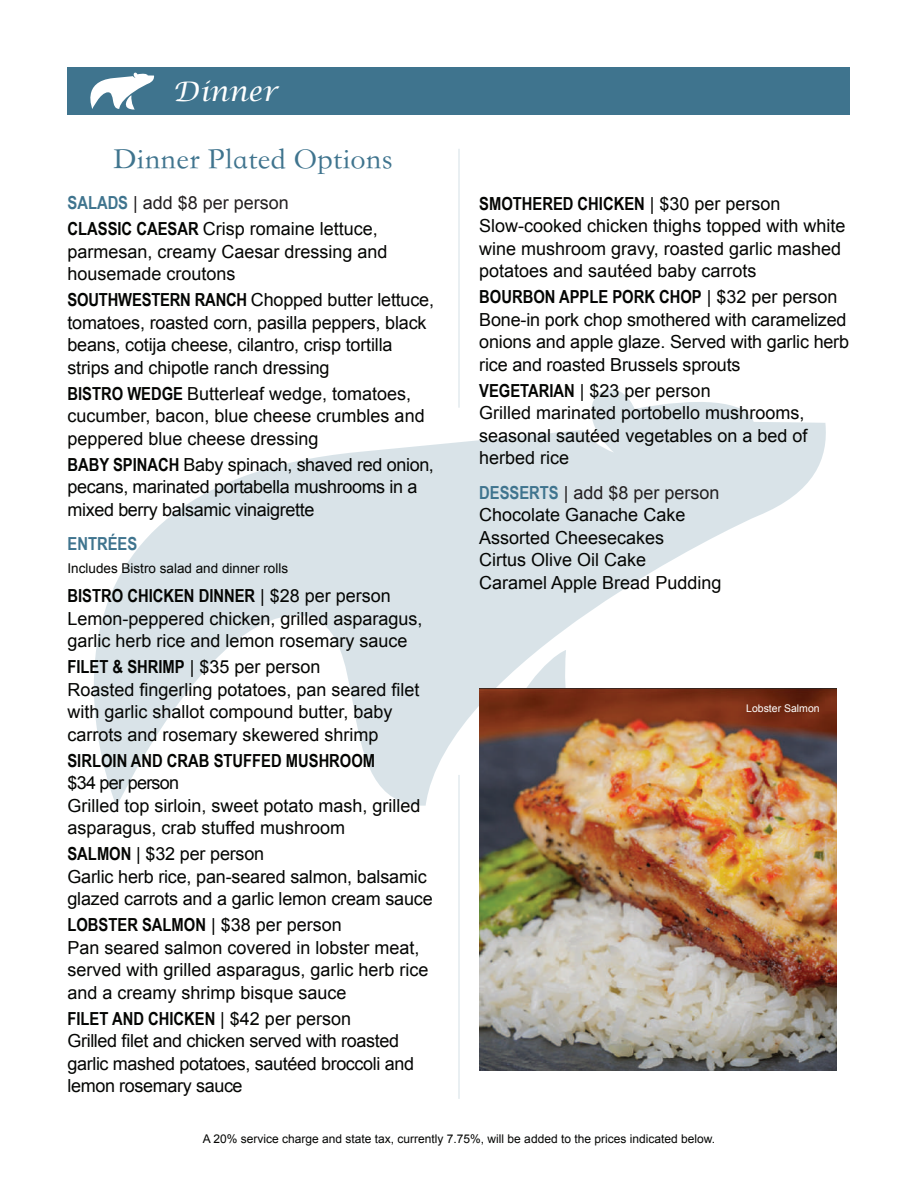
<style>
.page{position:relative;width:918px;height:1188px;background:#fff}
.page>*{position:absolute;margin:0;border:0;box-sizing:border-box;transform-origin:0 0}
.t1{font:30px "ST Songti TC Regular";color:#3f748e}
.t2{font:italic 27px "Lucida Calligraphy";color:#fff}
.t3{font:18px/22.5px "Arial";color:#040503}
.t4{font:18px/22.5px "Arial";letter-spacing:-.02em;color:#040503}
.t5{font:700 18px "Arial Narrow";color:#040503}
.t6{font:700 18px "Arial Narrow";color:#3f748e}
.t7{font:13.5px "Arial";color:#040503}
.t8{font:12px "Arial";color:#040503}
.t9{font:10.5px "Arial";color:#fff}
.s1{font-family:"Arial Narrow";font-weight:700;color:#3f748e}
.s2{color:#231f20}
.s3{font-family:"Arial Narrow";font-weight:700}
.s4{font-family:"Arial";font-weight:400}
</style>
<div class="page">
<svg style="left:94px;top:389px;width:735px;height:418px;fill:#d9e3e8"></svg>
<svg style="left:425px;top:650px;width:179px;height:157px"></svg>
<hr style="left:458px;top:149px;width:2px;height:259px;background:#3f748e">
<hr style="left:458px;top:775px;width:2px;height:324px;background:#3f748e">
<img style="left:479px;top:689px;width:358px;height:382px">
<div style="left:68px;top:68px;width:782px;height:47px;background:#3f748e"></div>
<svg style="left:90px;top:72px;width:64px;height:38px"></svg>
<h2 class="t2" style="left:173px;top:75px;width:106px">Dinner</h2>
<h1 class="t1" style="left:113px;top:142px;width:281px">Dinner Plated Options</h1>
<p class="t3" style="left:68px;top:190px;width:312px;line-height:26px"><span class="s1">SALADS</span> <span class="s2">| add $8 per person<br></span><span class="s3">CLASSIC CAESAR</span> Crisp romaine lettuce,</p>
<p class="t3" style="left:68px;top:241px;width:322px">parmesan, creamy Caesar dressing and housemade croutons</p>
<p class="t3" style="left:68px;top:289px;width:368px"><span class="s3">SOUTHWESTERN RANCH</span> Chopped butter lettuce, tomatoes, roasted corn, pasilla peppers, black beans, cotija cheese, cilantro, crisp tortilla strips and chipotle ranch dressing</p>
<p class="t3" style="left:68px;top:383px;width:359px"><span class="s3">BISTRO WEDGE</span> Butterleaf wedge, tomatoes, cucumber, bacon, blue cheese crumbles and peppered blue cheese dressing</p>
<p class="t4" style="left:68px;top:454px;width:368px"><span class="s3">BABY SPINACH</span> Baby spinach, shaved red onion, pecans, marinated portabella mushrooms in a mixed berry balsamic vinaigrette</p>
<p class="t6" style="left:68px;top:530px;width:71px">ENTRÉES</p>
<p class="t7" style="left:68px;top:559px;width:222px">Includes Bistro salad and dinner rolls</p>
<p class="t5" style="left:68px;top:582px;width:325px">BISTRO CHICKEN DINNER <span class="s4">| $28 per person</span></p>
<p class="t3" style="left:68px;top:607px;width:357px">Lemon-peppered chicken, grilled asparagus, garlic herb rice and lemon rosemary sauce</p>
<p class="t3" style="left:67px;top:656px;width:354px"><span class="s3">FILET &amp; SHRIMP</span> | $35 per person<br>Roasted fingerling potatoes, pan seared filet with garlic shallot compound butter, baby carrots and rosemary skewered shrimp</p>
<p class="t5" style="left:67px;top:747px;width:309px">SIRLOIN AND CRAB STUFFED MUSHROOM</p>
<p class="t3" style="left:67px;top:772px;width:355px">$34 per person<br>Grilled top sirloin, sweet potato mash, grilled asparagus, crab stuffed mushroom</p>
<p class="t3" style="left:67px;top:843px;width:367px"><span class="s3">SALMON</span> | $32 per person<br>Garlic herb rice, pan-seared salmon, balsamic glazed carrots and a garlic lemon cream sauce</p>
<p class="t5" style="left:67px;top:911px;width:276px">LOBSTER SALMON <span class="s4">| $38 per person</span></p>
<p class="t3" style="left:67px;top:936px;width:363px">Pan seared salmon covered in lobster meat, served with grilled asparagus, garlic herb rice and a creamy shrimp bisque sauce</p>
<p class="t5" style="left:67px;top:1005px;width:285px">FILET AND CHICKEN <span class="s4">| $42 per person</span></p>
<p class="t4" style="left:67px;top:1030px;width:348px">Grilled filet and chicken served with roasted garlic mashed potatoes, sautéed broccoli and lemon rosemary sauce</p>
<p class="t5" style="left:479px;top:190px;width:303px">SMOTHERED CHICKEN <span class="s4">| $30 per person</span></p>
<p class="t3" style="left:479px;top:215px;width:368px">Slow-cooked chicken thighs topped with white wine mushroom gravy, roasted garlic mashed potatoes and sautéed baby carrots</p>
<p class="t5" style="left:479px;top:283px;width:360px">BOURBON APPLE PORK CHOP <span class="s4">| $32 per person</span></p>
<p class="t3" style="left:479px;top:308px;width:371px">Bone-in pork chop smothered with caramelized onions and apple glaze. Served with garlic herb rice and roasted Brussels sprouts</p>
<p class="t3" style="left:479px;top:379px;width:330px"><span class="s3">VEGETARIAN</span> | $23 per person<br>Grilled marinated portobello mushrooms, seasonal sautéed vegetables on a bed of herbed rice</p>
<p class="t3" style="left:479px;top:481px;width:244px"><span class="s1">DESSERTS</span> <span class="s2">| add $8 per person<br></span>Chocolate Ganache Cake<br>Assorted Cheesecakes<br>Cirtus Olive Oil Cake<br>Caramel Apple Bread Pudding</p>
<p class="t9" style="left:746px;top:701px;width:75px">Lobster Salmon</p>
<p class="t8" style="left:203px;top:1131px;width:514px">A 20% service charge and state tax, currently 7.75%, will be added to the prices indicated below.</p>
</div>
